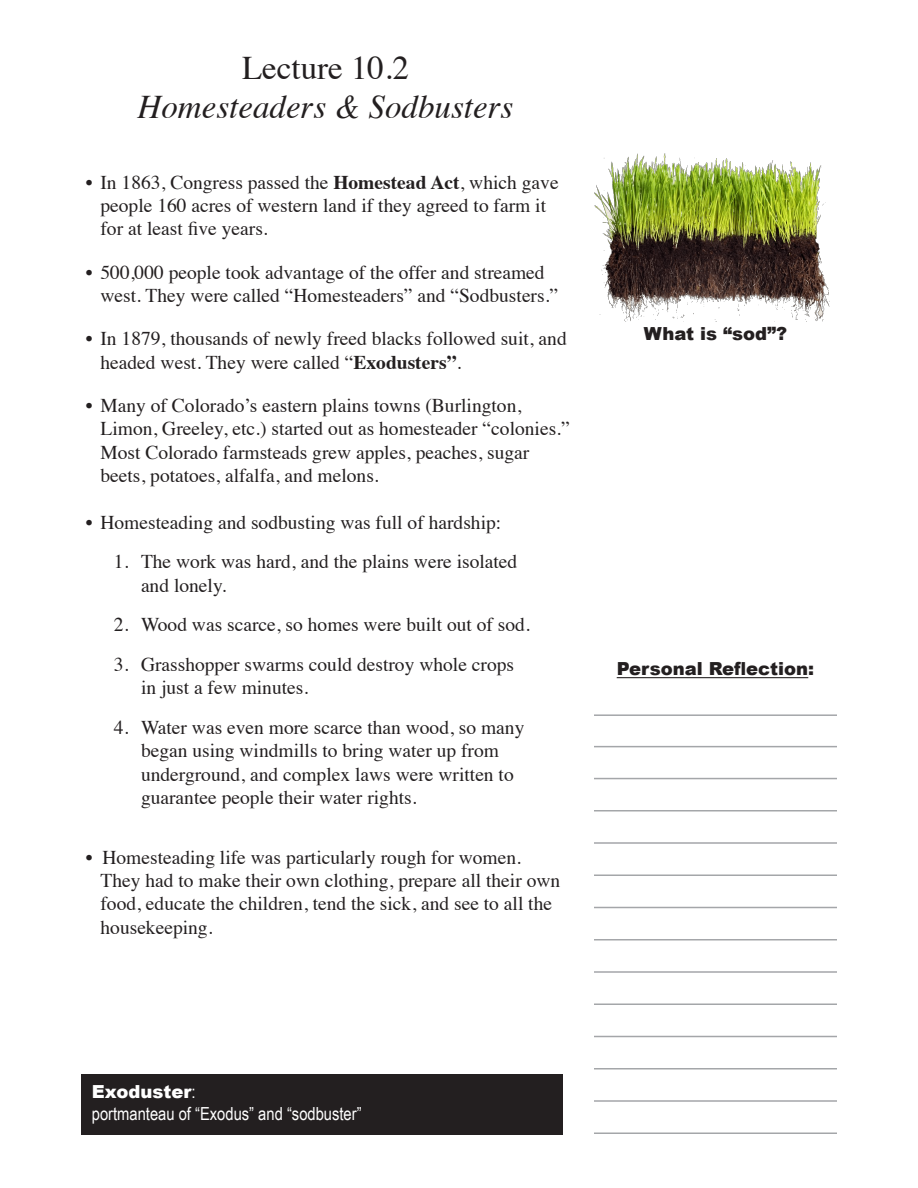
<style>
.page{position:relative;width:918px;height:1188px;background:#fff}
.page>*{position:absolute;margin:0;border:0;box-sizing:border-box;transform-origin:0 0}
.t1{font:italic 33px "Times";color:#231f20}
.t2{font:33px "Times";color:#231f20}
.t3{font:19.5px/23.4px "Times";color:#231f20}
.t4{font:18px "Arial Narrow";color:#fff}
.t5{font:900 18px "Arial";color:#231f20}
.t6{font:900 18px "Arial";color:#fff}
.s1{font-weight:700}
.s2{font-family:"Arial Narrow";font-weight:400}
</style>
<div class="page">
<hr style="left:594px;top:778px;width:243px;height:1px;background:#a4a6a9">
<hr style="left:594px;top:842px;width:243px;height:2px;background:#a4a6a9">
<hr style="left:594px;top:874px;width:243px;height:2px;background:#a4a6a9">
<hr style="left:594px;top:907px;width:243px;height:1px;background:#a4a6a9">
<hr style="left:594px;top:939px;width:243px;height:1px;background:#a4a6a9">
<hr style="left:594px;top:971px;width:243px;height:2px;background:#a4a6a9">
<hr style="left:594px;top:1004px;width:243px;height:1px;background:#a4a6a9">
<hr style="left:594px;top:1036px;width:243px;height:1px;background:#a4a6a9">
<hr style="left:594px;top:1068px;width:243px;height:2px;background:#a4a6a9">
<hr style="left:594px;top:1100px;width:243px;height:2px;background:#a4a6a9">
<hr style="left:594px;top:1132px;width:243px;height:2px;background:#a4a6a9">
<hr style="left:594px;top:810px;width:243px;height:2px;background:#a4a6a9">
<hr style="left:594px;top:746px;width:243px;height:1px;background:#a4a6a9">
<hr style="left:594px;top:714px;width:243px;height:2px;background:#a4a6a9">
<hr style="left:617px;top:677px;width:191px;height:1px;background:#231f20">
<img style="left:594px;top:153px;width:236px;height:168px">
<div style="left:81px;top:1074px;width:482px;height:61px;background:#231f20"></div>
<p class="t2" style="left:242px;top:37px;width:168px">Lecture 10.2</p>
<p class="t1" style="left:138px;top:79px;width:377px">Homesteaders &amp; Sodbusters</p>
<p class="t3" style="left:86px;top:169px;width:474px">• In 1863, Congress passed the <span class="s1">Homestead Act</span>, which gave</p>
<p class="t3" style="left:100px;top:192px;width:447px">people 160 acres of western land if they agreed to farm it for at least five years.</p>
<p class="t3" style="left:86px;top:259px;width:460px">• 500,000 people took advantage of the offer and streamed</p>
<p class="t3" style="left:100px;top:282px;width:459px">west. They were called “Homesteaders” and “Sodbusters.”</p>
<p class="t3" style="left:86px;top:325px;width:482px">• In 1879, thousands of newly freed blacks followed suit, and</p>
<p class="t3" style="left:100px;top:349px;width:362px">headed west. They were called “<span class="s1">Exodusters”</span>.</p>
<p class="t3" style="left:86px;top:392px;width:437px">• Many of Colorado’s eastern plains towns (Burlington,</p>
<p class="t3" style="left:100px;top:415px;width:471px">Limon, Greeley, etc.) started out as homesteader “colonies.”</p>
<p class="t3" style="left:100px;top:439px;width:430px">Most Colorado farmsteads grew apples, peaches, sugar</p>
<p class="t3" style="left:100px;top:462px;width:280px">beets, potatoes, alfalfa, and melons.</p>
<p class="t3" style="left:86px;top:509px;width:417px">• Homesteading and sodbusting was full of hardship:</p>
<p class="t3" style="left:114px;top:548px;width:405px">1. The work was hard, and the plains were isolated</p>
<p class="t3" style="left:141px;top:572px;width:87px">and lonely.</p>
<p class="t3" style="left:114px;top:611px;width:417px">2. Wood was scarce, so homes were built out of sod.</p>
<p class="t3" style="left:114px;top:651px;width:402px">3. Grasshopper swarms could destroy whole crops</p>
<p class="t3" style="left:141px;top:674px;width:169px">in just a few minutes.</p>
<p class="t3" style="left:114px;top:714px;width:412px">4. Water was even more scarce than wood, so many</p>
<p class="t3" style="left:141px;top:737px;width:360px">began using windmills to bring water up from</p>
<p class="t3" style="left:141px;top:761px;width:374px">underground, and complex laws were written to</p>
<p class="t3" style="left:141px;top:784px;width:277px">guarantee people their water rights.</p>
<p class="t3" style="left:86px;top:844px;width:437px">• Homesteading life was particularly rough for women.</p>
<p class="t3" style="left:100px;top:867px;width:461px">They had to make their own clothing, prepare all their own</p>
<p class="t3" style="left:100px;top:890px;width:453px">food, educate the children, tend the sick, and see to all the</p>
<p class="t3" style="left:100px;top:914px;width:114px">housekeeping.</p>
<p class="t5" style="left:644px;top:321px;width:145px">What is “sod”?</p>
<p class="t5" style="left:617px;top:656px;width:199px">Personal Reflection:</p>
<p class="t6" style="left:92px;top:1079px;width:105px">Exoduster<span class="s2">:</span></p>
<p class="t4" style="left:92px;top:1100px;width:271px">portmanteau of “Exodus” and “sodbuster”</p>
</div>
